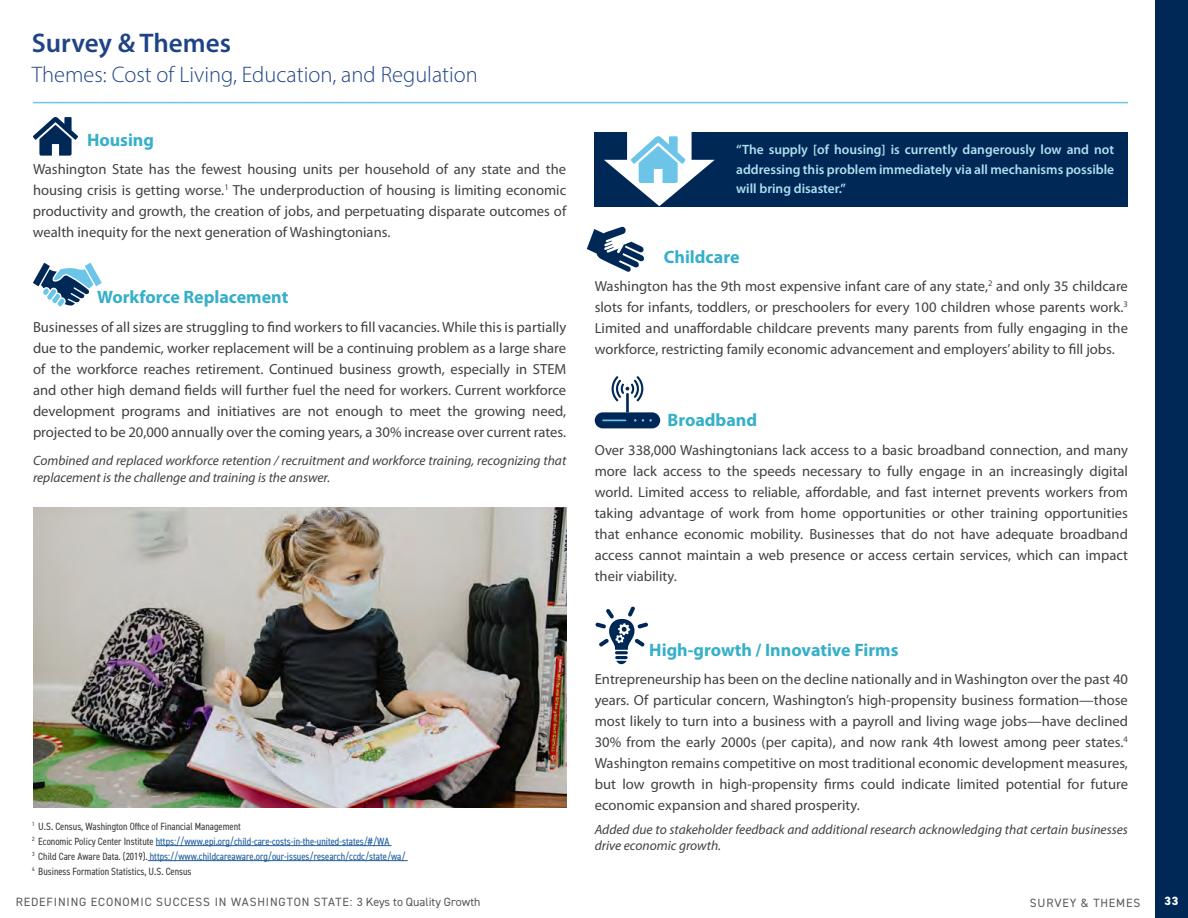
<style>
.page{position:relative;width:1188px;height:918px;background:#fff}
.page>*{position:absolute;margin:0;border:0;box-sizing:border-box;transform-origin:0 0}
.t1{font:600 27px "Myriad Pro";color:#1f4386}
.t2{font:300 22.5px "Myriad Pro";color:#1f4386}
.t3{font:700 18px "Myriad Pro";color:#36afc8}
.t4{font:14.7px/21px "Myriad Pro";color:#414042;text-align:justify}
.t5{font:italic 13.5px/16.5px "Myriad Pro";color:#414042}
.t6{font:600 13.5px/19.5px "Myriad Pro";color:#b3def0;text-align:justify}
.t7{font:12px "DIN2014";letter-spacing:.07em;color:#58595b}
.t8{font:800 12px "DIN2014";color:#fff}
.t9{font:condensed 10.5px/15px "DIN2014";color:#414042}
.s1{color:#215e9e}
</style>
<div class="page">
<div style="left:1155px;top:0;width:33px;height:918px;background:#002856"></div>
<hr style="left:33px;top:102px;width:1095px;height:1px;background:#6cc5e9">
<hr style="left:156px;top:845px;width:236px;height:1px;background:#215e9e">
<hr style="left:148px;top:860px;width:260px;height:1px;background:#215e9e">
<svg style="left:33px;top:263px;width:69px;height:43px"></svg>
<svg style="left:33px;top:117px;width:45px;height:39px"></svg>
<svg style="left:587px;top:227px;width:57px;height:45px"></svg>
<div style="left:595px;top:412px;width:65px;height:16px;background:#002856;border-radius:8px"></div>
<svg style="left:612px;top:376px;width:31px;height:36px"></svg>
<svg style="left:634px;top:419px;width:18px;height:3px"></svg>
<svg style="left:602px;top:420px;width:24px;height:1px"></svg>
<svg style="left:595px;top:606px;width:53px;height:58px"></svg>
<img style="left:33px;top:508px;width:533px;height:299px">
<div style="left:595px;top:132px;width:533px;height:75px;background:#002856"></div>
<svg style="left:604px;top:132px;width:111px;height:74px"></svg>
<h1 class="t1" style="left:32px;top:25px;width:201px">Survey &amp; Themes</h1>
<h2 class="t2" style="left:32px;top:61px;width:448px">Themes: Cost of Living, Education, and Regulation</h2>
<p class="t3" style="left:87px;top:128px;width:69px">Housing</p>
<p class="t4" style="left:33px;top:159px;width:535px">Washington State has the fewest housing units per household of any state and the housing crisis is getting worse.<sup>1</sup> The underproduction of housing is limiting economic productivity and growth, the creation of jobs, and perpetuating disparate outcomes of wealth inequity for the next generation of Washingtonians.</p>
<p class="t3" style="left:97px;top:285px;width:193px">Workforce Replacement</p>
<p class="t4" style="left:33px;top:316px;width:535px">Businesses of all sizes are struggling to find workers to fill vacancies. While this is partially due to the pandemic, worker replacement will be a continuing problem as a large share of the workforce reaches retirement. Continued business growth, especially in STEM and other high demand fields will further fuel the need for workers. Current workforce development programs and initiatives are not enough to meet the growing need, projected to be 20,000 annually over the coming years, a 30% increase over current rates.</p>
<p class="t5" style="left:33px;top:452px;width:535px">Combined and replaced workforce retention / recruitment and workforce training, recognizing that replacement is the challenge and training is the answer.</p>
<p class="t9" style="left:32px;top:818px;width:375px"><sup>1</sup> U.S. Census, Washington Office of Financial Management<br><sup>2</sup> Economic Policy Center Institute <span class="s1">https://www.epi.org/child-care-costs-in-the-united-states/#/WA<br></span><sup>3</sup> Child Care Aware Data. (2019). <span class="s1">https://www.childcareaware.org/our-issues/research/ccdc/state/wa/ </span><sup>4</sup> Business Formation Statistics, U.S. Census</p>
<p class="t7" style="left:16px;top:895px;width:466px">REDEFINING ECONOMIC SUCCESS IN WASHINGTON STATE: 3 Keys to Quality Growth</p>
<p class="t6" style="left:736px;top:140px;width:380px">“The supply [of housing] is currently dangerously low and not addressing this problem immediately via all mechanisms possible will bring disaster.”</p>
<p class="t3" style="left:664px;top:245px;width:77px">Childcare</p>
<p class="t4" style="left:595px;top:275px;width:535px">Washington has the 9th most expensive infant care of any state,<sup>2</sup> and only 35 childcare slots for infants, toddlers, or preschoolers for every 100 children whose parents work.<sup>3<br></sup>Limited and unaffordable childcare prevents many parents from fully engaging in the workforce, restricting family economic advancement and employers’ ability to fill jobs.</p>
<p class="t3" style="left:667px;top:408px;width:91px">Broadband</p>
<p class="t4" style="left:595px;top:439px;width:535px">Over 338,000 Washingtonians lack access to a basic broadband connection, and many more lack access to the speeds necessary to fully engage in an increasingly digital world. Limited access to reliable, affordable, and fast internet prevents workers from taking advantage of work from home opportunities or other training opportunities that enhance economic mobility. Businesses that do not have adequate broadband access cannot maintain a web presence or access certain services, which can impact their viability.</p>
<p class="t3" style="left:649px;top:638px;width:251px">High-growth / Innovative Firms</p>
<p class="t4" style="left:595px;top:668px;width:535px">Entrepreneurship has been on the decline nationally and in Washington over the past 40 years. Of particular concern, Washington’s high-propensity business formation—those most likely to turn into a business with a payroll and living wage jobs—have declined 30% from the early 2000s (per capita), and now rank 4th lowest among peer states.<sup>4<br></sup>Washington remains competitive on most traditional economic development measures, but low growth in high-propensity firms could indicate limited potential for future economic expansion and shared prosperity.</p>
<p class="t5" style="left:595px;top:821px;width:535px">Added due to stakeholder feedback and additional research acknowledging that certain businesses drive economic growth.</p>
<p class="t7" style="left:1030px;top:895px;width:112px">SURVEY &amp; THEMES</p>
<p class="t8" style="left:1164px;top:893px;width:16px">33</p>
</div>
